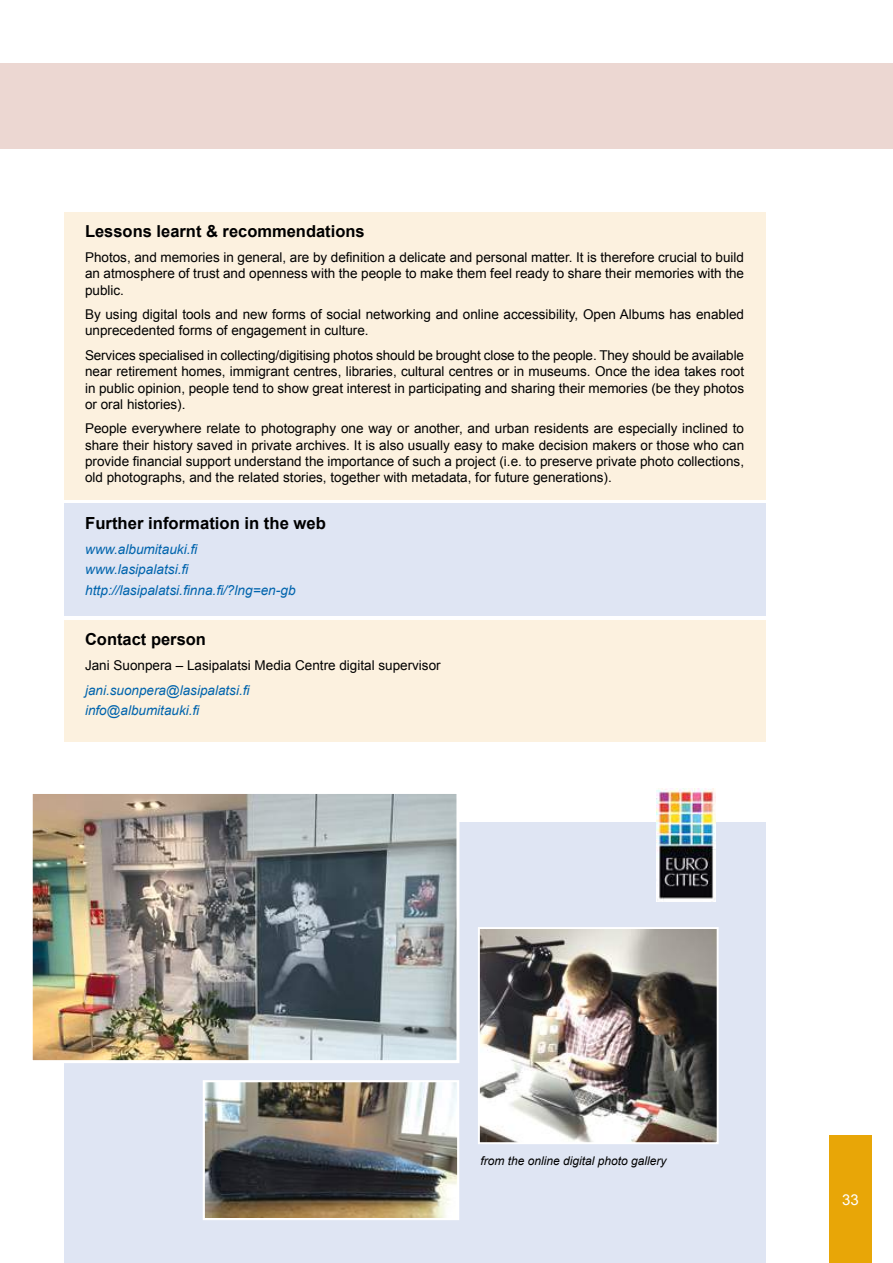
<style>
.page{position:relative;width:893px;height:1263px;background:#fff}
.page>*{position:absolute;margin:0;border:0;box-sizing:border-box;transform-origin:0 0}
.t1{font:700 16.65px "Arial";color:#000}
.t2{font:700 16.5px "Arial";color:#000}
.t3{font:15px "Arial";color:#fff}
.t4{font:italic 13.65px/20.7px "Arial";color:#0064ad}
.t5{font:13.5px/16.2px "Arial";color:#000;text-align:justify}
.t6{font:italic 13.5px/20.4px "Arial";color:#0064ad}
.t7{font:italic 12px "Arial";color:#000}
</style>
<div class="page">
<div style="left:0;top:64px;width:893px;height:85px;background:#ecd7d2"></div>
<div style="left:64px;top:213px;width:701px;height:287px;background:#fcf1df"></div>
<div style="left:64px;top:504px;width:701px;height:112px;background:#dfe5f3"></div>
<div style="left:64px;top:620px;width:701px;height:122px;background:#fcf1df"></div>
<div style="left:64px;top:823px;width:701px;height:440px;background:#dfe5f3"></div>
<img style="left:34px;top:795px;width:421px;height:264px">
<div style="left:30px;top:791px;width:429px;height:272px;border:3px solid #fff"></div>
<img style="left:206px;top:1083px;width:250px;height:134px">
<div style="left:203px;top:1080px;width:256px;height:140px;border:2px solid #fff"></div>
<div style="left:829px;top:1135px;width:43px;height:128px;background:#e8a607"></div>
<img style="left:657px;top:788px;width:58px;height:113px">
<img style="left:481px;top:930px;width:235px;height:211px">
<div style="left:478px;top:927px;width:241px;height:217px;border:2px solid #fff"></div>
<p class="t2" style="left:85px;top:221px;width:281px">Lessons learnt &amp; recommendations</p>
<p class="t5" style="left:85px;top:249px;width:661px">Photos, and memories in general, are by definition a delicate and personal matter. It is therefore crucial to build an atmosphere of trust and openness with the people to make them feel ready to share their memories with the public.</p>
<p class="t5" style="left:85px;top:306px;width:661px">By using digital tools and new forms of social networking and online accessibility, Open Albums has enabled unprecedented forms of engagement in culture.</p>
<p class="t5" style="left:85px;top:347px;width:661px">Services specialised in collecting/digitising photos should be brought close to the people. They should be available near retirement homes, immigrant centres, libraries, cultural centres or in museums. Once the idea takes root in public opinion, people tend to show great interest in participating and sharing their memories (be they photos or oral histories).</p>
<p class="t5" style="left:85px;top:421px;width:661px">People everywhere relate to photography one way or another, and urban residents are especially inclined to share their history saved in private archives. It is also usually easy to make decision makers or those who can provide financial support understand the importance of such a project (i.e. to preserve private photo collections, old photographs, and the related stories, together with metadata, for future generations).</p>
<p class="t1" style="left:85px;top:512px;width:242px">Further information in the web</p>
<p class="t4" style="left:85px;top:539px;width:212px">www.albumitauki.fi www.lasipalatsi.fi http://lasipalatsi.finna.fi/?lng=en-gb</p>
<p class="t2" style="left:85px;top:628px;width:123px">Contact person</p>
<p class="t5" style="left:85px;top:657px;width:357px">Jani Suonpera – Lasipalatsi Media Centre digital supervisor</p>
<p class="t6" style="left:85px;top:680px;width:167px">jani.suonpera@lasipalatsi.fi info@albumitauki.fi</p>
<p class="t7" style="left:480px;top:1153px;width:188px">from the online digital photo gallery</p>
<p class="t3" style="left:842px;top:1189px;width:18px">33</p>
</div>
